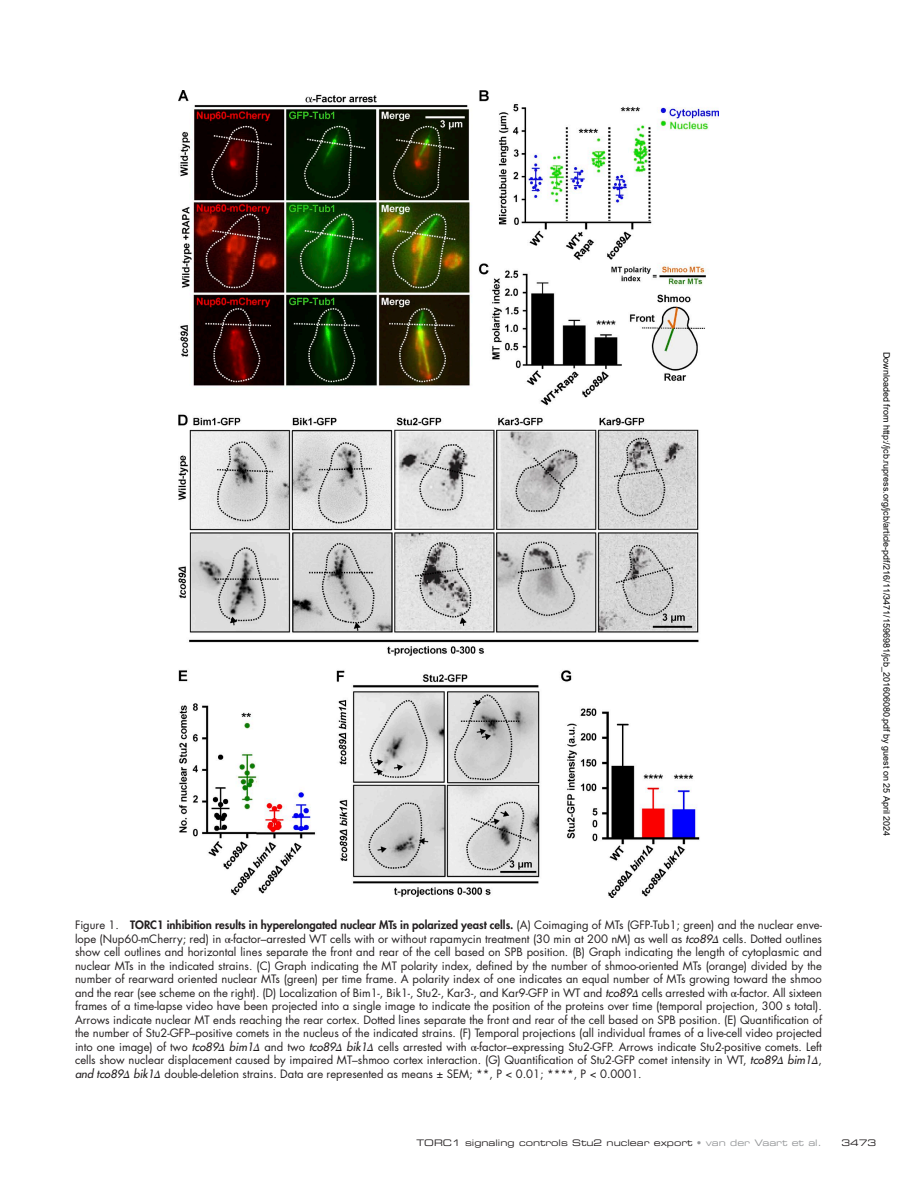
<style>
.page{position:relative;width:918px;height:1188px;background:#fff}
.page>*{position:absolute;margin:0;border:0;box-sizing:border-box;transform-origin:0 0}
.t1{font:11.25px/13.5px "Futura Std";color:#231f20;text-align:justify}
.t2{font:9px "Arial";color:#000}
.t3{font:9px "Eurostile LT Std Ex 2";color:#231f20}
.s1{font-weight:800}
.s2{font-family:"STIX General"}
.s3{font-weight:500;font-style:italic}
.s4{font-family:"STIX General";font-style:italic}
.s5{color:#949698}
</style>
<div class="page">
<img style="left:178px;top:90px;width:540px;height:808px">
<p class="t1" style="left:75px;top:919px;width:749px">Figure 1. <span class="s1">TORC1 inhibition results in hyperelongated nuclear MTs in polarized yeast cells.</span> (A) Coimaging of MTs (GFP-Tub1; green) and the nuclear enve&shy;lope (Nup60-mCherry; red) in <span class="s2">α</span>-factor–arrested WT cells with or without rapamycin treatment (30 min at 200 nM) as well as <span class="s3">tco89</span><span class="s4">Δ</span> cells. Dotted outlines show cell outlines and horizontal lines separate the front and rear of the cell based on SPB position. (B) Graph indicating the length of cytoplasmic and nuclear MTs in the indicated strains. (C) Graph indicating the MT polarity index, defined by the number of shmoo-oriented MTs (orange) divided by the number of rearward oriented nuclear MTs (green) per time frame. A polarity index of one indicates an equal number of MTs growing toward the shmoo and the rear (see scheme on the right). (D) Localization of Bim1-, Bik1-, Stu2-, Kar3-, and Kar9-GFP in WT and <span class="s3">tco89</span><span class="s4">Δ</span> cells arrested with <span class="s2">α</span>-factor. All sixteen frames of a time-lapse video have been projected into a single image to indicate the position of the proteins over time (temporal projection, 300 s total).<br>Arrows indicate nuclear MT ends reaching the rear cortex. Dotted lines separate the front and rear of the cell based on SPB position. (E) Quantification of the number of Stu2-GFP–positive comets in the nucleus of the indicated strains. (F) Temporal projections (all individual frames of a live-cell video projected into one image) of two <span class="s3">tco89</span><span class="s4">Δ</span> <span class="s3">bim1</span><span class="s4">Δ</span> and two <span class="s3">tco89</span><span class="s4">Δ</span> <span class="s3">bik1</span><span class="s4">Δ</span> cells arrested with <span class="s2">α</span>-factor–expressing Stu2-GFP. Arrows indicate Stu2-positive comets. Left cells show nuclear displacement caused by impaired MT–shmoo cortex interaction. (G) Quantification of Stu2-GFP comet intensity in WT, <span class="s3">tco89</span><span class="s4">Δ</span> <span class="s3">bim1</span><span class="s4">Δ</span>, <span class="s3">and tco89</span><span class="s4">Δ</span> <span class="s3">bik1</span><span class="s4">Δ</span> double-deletion strains. Data are represented as means ± SEM; **, P &lt; 0.01; ****, P &lt; 0.0001.</p>
<p class="t2" style="left:890px;top:352px;width:486px;rotate:90deg">Downloaded from http://jcb.rupress.org/jcb/article-pdf/216/11/3471/1596981/jcb_201606080.pdf by guest on 25 April 2024</p>
<p class="t3" style="left:417px;top:1136px;width:407px">TORC1 signaling controls Stu2 nuclear export <span class="s5">• van der Vaart et al.</span></p>
<p class="t3" style="left:841px;top:1136px;width:36px">3473</p>
</div>
